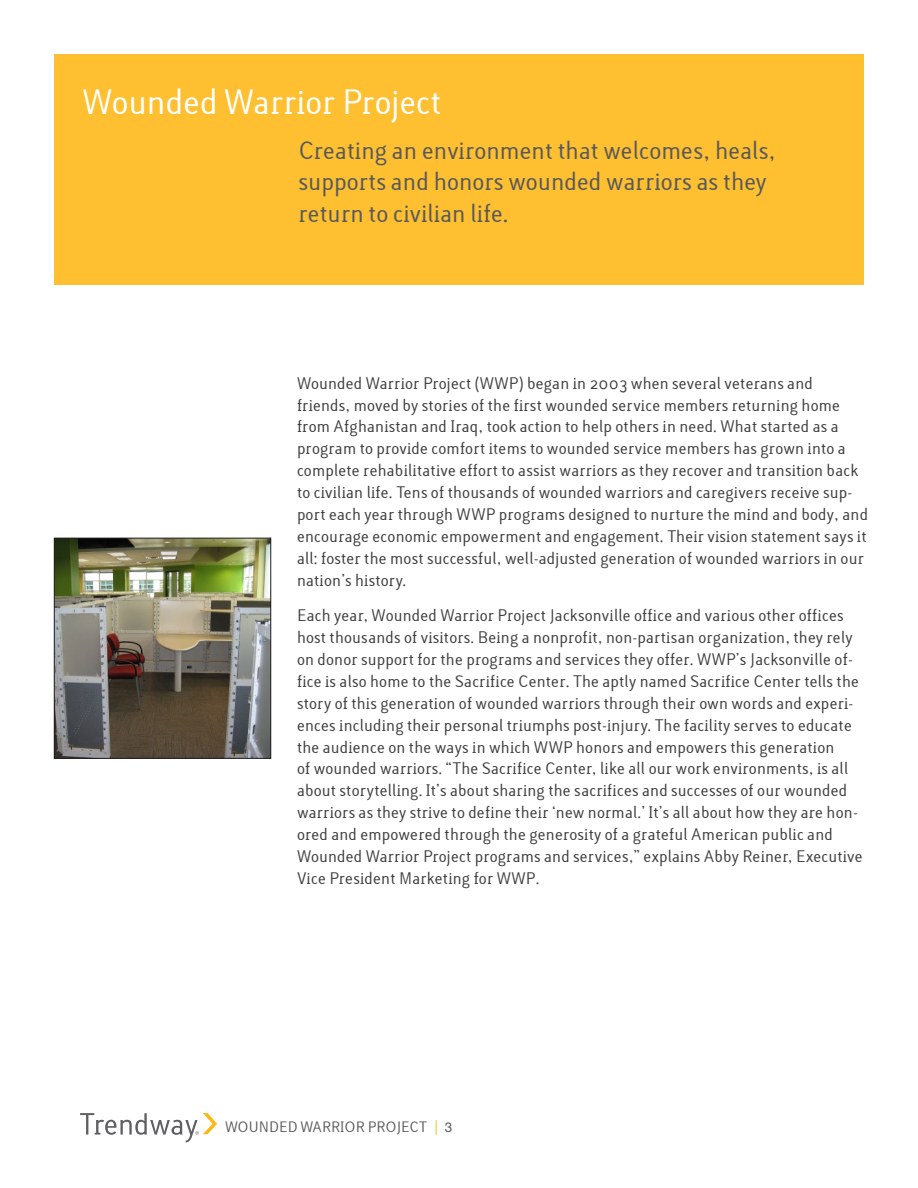
<style>
.page{position:relative;width:918px;height:1188px;background:#fff}
.page>*{position:absolute;margin:0;border:0;box-sizing:border-box;transform-origin:0 0}
.t1{font:31.5px "Lacuna";color:#fff}
.t2{font:22.5px/31.5px "Lacuna";color:#57585a}
.t3{font:15px/21.9px "Lacuna";letter-spacing:.01em;color:#3e3e3f}
.t4{font:13.5px "Lacuna";color:#57585a}
.s1{color:#fcb814}
.s2{font-family:"Helvetica Neue"}
</style>
<div class="page">
<svg style="left:80px;top:1113px;width:137px;height:29px"></svg>
<div style="left:54px;top:54px;width:810px;height:231px;background:#febf31"></div>
<img style="left:56px;top:540px;width:213px;height:217px">
<div style="left:54px;top:538px;width:217px;height:221px;border:1px solid #231f20"></div>
<p class="t1" style="left:82px;top:82px;width:361px">Wounded Warrior Project</p>
<p class="t2" style="left:298px;top:135px;width:479px">Creating an environment that welcomes, heals, supports and honors wounded warriors as they return to civilian life.</p>
<p class="t3" style="left:297px;top:372px;width:573px">Wounded Warrior Project (WWP) began in 2003 when several veterans and friends, moved by stories of the first wounded service members returning home from Afghanistan and Iraq, took action to help others in need. What started as a program to provide comfort items to wounded service members has grown into a complete rehabilitative effort to assist warriors as they recover and transition back to civilian life. Tens of thousands of wounded warriors and caregivers receive sup&shy;port each year through WWP programs designed to nurture the mind and body, and encourage economic empowerment and engagement. Their vision statement says it all: foster the most successful, well-adjusted generation of wounded warriors in our nation’s history.</p>
<p class="t3" style="left:297px;top:605px;width:567px">Each year, Wounded Warrior Project Jacksonville office and various other offices host thousands of visitors. Being a nonprofit, non-partisan organization, they rely on donor support for the programs and services they offer. WWP’s Jacksonville of&shy;fice is also home to the Sacrifice Center. The aptly named Sacrifice Center tells the story of this generation of wounded warriors through their own words and experi&shy;ences including their personal triumphs post-injury. The facility serves to educate the audience on the ways in which WWP honors and empowers this generation<br>of wounded warriors. “The Sacrifice Center, like all our work environments, is all about storytelling. It’s about sharing the sacrifices and successes of our wounded warriors as they strive to define their ‘new normal.’ It’s all about how they are hon&shy;ored and empowered through the generosity of a grateful American public and Wounded Warrior Project programs and services,” explains Abby Reiner, Executive Vice President Marketing for WWP.</p>
<p class="t4" style="left:225px;top:1119px;width:229px">WOUNDED WARRIOR PROJECT <span class="s1">|</span> <span class="s2">3</span></p>
</div>
